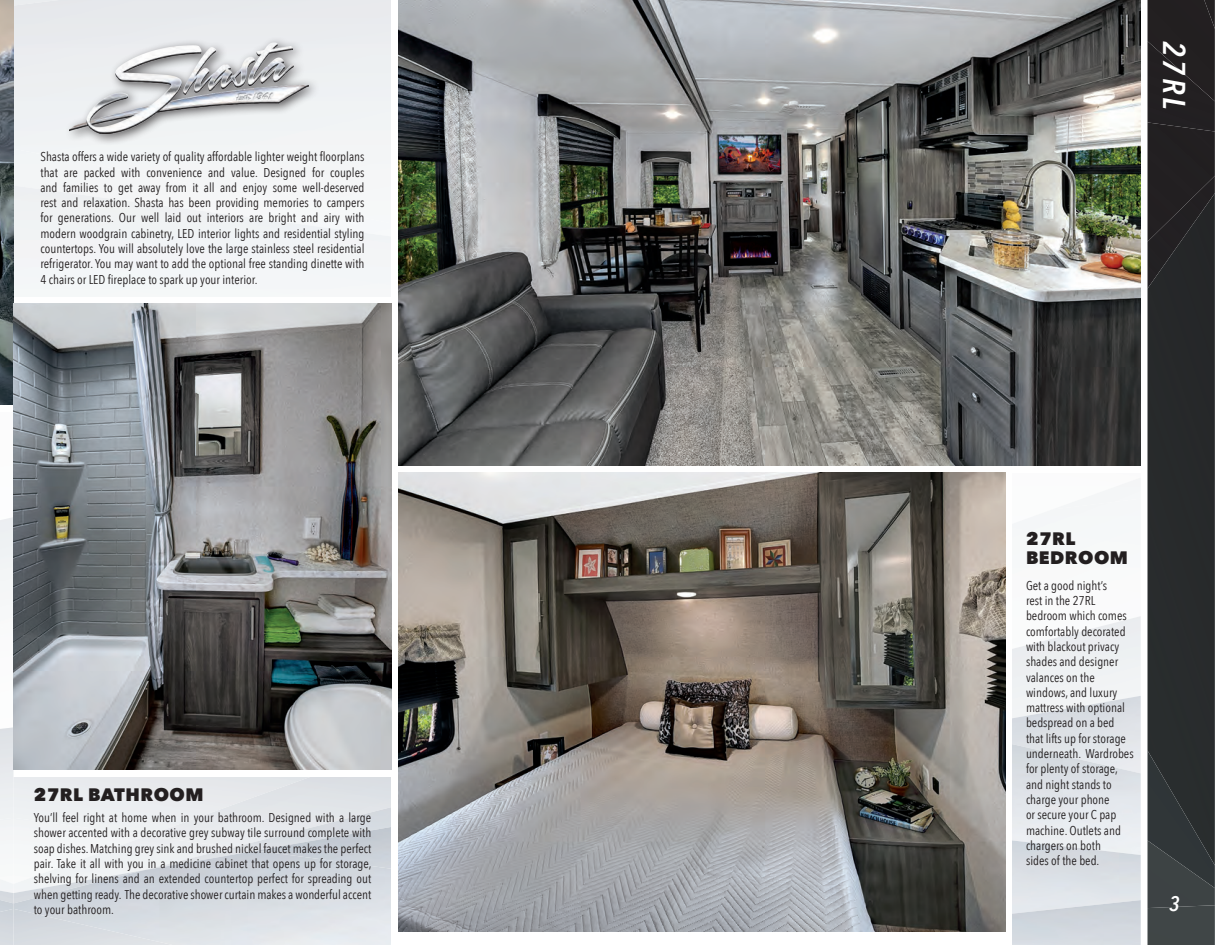
<style>
.page{position:relative;width:1215px;height:945px;background:#fff}
.page>*{position:absolute;margin:0;border:0;box-sizing:border-box;transform-origin:0 0}
.t1{font:italic 600 31.5px "Avenir Next Condensed";color:#fff}
.t2{font:italic 600 21px "Avenir Next Condensed";color:#fff}
.t3{font:800 18px/19.5px "Avenir Next";letter-spacing:.025em;color:#231f20}
.t4{font:12.75px/15.3px "Avenir Next Condensed";color:#231f20;text-align:justify}
</style>
<div class="page">
<div style="left:14px;top:186px;width:377px;height:104px;background:#f3f5f7"></div>
<div style="left:1052px;top:478px;width:89px;height:32px;background:#f6f8f9"></div>
<img style="left:0;top:520px;width:14px;height:107px">
<div style="left:14px;top:777px;width:133px;height:59px;background:#eceff2"></div>
<div style="left:14px;top:836px;width:133px;height:15px;background:#f3f5f6"></div>
<div style="left:233px;top:782px;width:158px;height:69px;background:#e3e6e9"></div>
<img style="left:0;top:912px;width:14px;height:33px">
<img style="left:256px;top:792px;width:885px;height:139px">
<img style="left:1012px;top:900px;width:129px;height:45px">
<div style="left:392px;top:452px;width:620px;height:493px;background:#fff"></div>
<img style="left:3px;top:412px;width:11px;height:108px">
<img style="left:13px;top:637px;width:1px;height:90px">
<img style="left:0;top:727px;width:14px;height:93px">
<svg style="left:0;top:891px;width:13px;height:9px"></svg>
<img style="left:0;top:900px;width:14px;height:12px">
<svg style="left:1148px;top:0;width:67px;height:945px;background:#292a2c"></svg>
<img style="left:398px;top:0;width:743px;height:466px">
<img style="left:398px;top:473px;width:608px;height:459px">
<div style="left:64px;top:37px;width:256px;height:109px;background:#231f20;opacity:.75"></div>
<img style="left:70px;top:42px;width:238px;height:91px">
<img style="left:0;top:0;width:13px;height:405px">
<img style="left:14px;top:304px;width:378px;height:466px">
<p class="t4" style="left:40px;top:149px;width:326px">Shasta offers a wide variety of quality affordable lighter weight floorplans that are packed with convenience and value. Designed for couples and families to get away from it all and enjoy some well-deserved rest and relaxation. Shasta has been providing memories to campers for generations. Our well laid out interiors are bright and airy with modern woodgrain cabinetry, LED interior lights and residential styling countertops. You will absolutely love the large stainless steel residential refrigerator. You may want to add the optional free standing dinette with 4 chairs or LED fireplace to spark up your interior.</p>
<h3 class="t3" style="left:34px;top:785px;width:171px">27RL BATHROOM</h3>
<p class="t4" style="left:34px;top:809px;width:339px">You’ll feel right at home when in your bathroom. Designed with a large shower accented with a decorative grey subway tile surround complete with soap dishes. Matching grey sink and brushed nickel faucet makes the perfect pair. Take it all with you in a medicine cabinet that opens up for storage, shelving for linens and an extended countertop perfect for spreading out when getting ready. The decorative shower curtain makes a wonderful accent to your bathroom.</p>
<h1 class="t1" style="left:1193px;top:40px;width:70px;rotate:90deg">27RL</h1>
<h3 class="t3" style="left:1026px;top:528px;width:103px">27RL<br>BEDROOM</h3>
<p class="t4" style="left:1026px;top:577px;width:109px;text-align:left">Get a good night’s<br>rest in the 27RL bedroom which comes comfortably decorated with blackout privacy shades and designer valances on the windows, and luxury mattress with optional bedspread on a bed that lifts up for storage underneath. Wardrobes for plenty of storage, and night stands to charge your phone<br>or secure your C pap machine. Outlets and chargers on both<br>sides of the bed.</p>
<h2 class="t2" style="left:1169px;top:890px;width:12px">3</h2>
</div>
